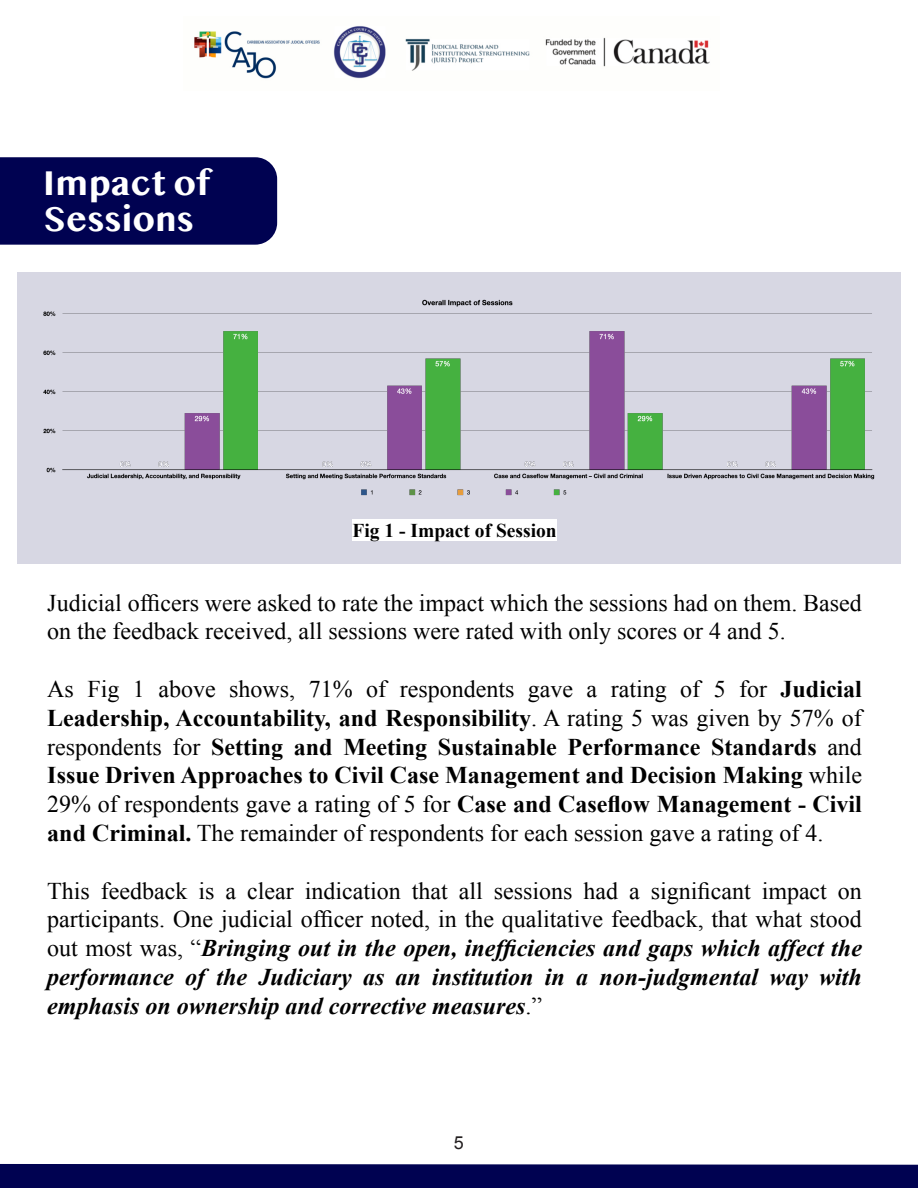
<style>
.page{position:relative;width:918px;height:1188px;background:#fff}
.page>*{position:absolute;margin:0;border:0;box-sizing:border-box;transform-origin:0 0}
.t1{font:700 36px/36px "Gurmukhi MN";color:#fff}
.t2{font:700 24px/28.8px "Times New Roman";color:#000;text-align:justify}
.t3{font:italic 700 24px/28.8px "Times New Roman";color:#000;text-align:justify}
.t4{font:24px/28.8px "Times New Roman";color:#000}
.t5{font:700 19.5px "Times New Roman";color:#000}
.t6{font:18px "Arial";color:#231f20}
.s1{font-weight:400}
.s2{font-weight:400;font-style:normal}
</style>
<div class="page">
<div style="left:17px;top:272px;width:883px;height:292px;background:#d7d7e3"></div>
<div style="left:0;top:1164px;width:918px;height:24px;background:#000251"></div>
<div style="left:0;top:157px;width:277px;height:88px;background:#000251"></div>
<img style="left:194px;top:26px;width:516px;height:53px">
<div style="left:353px;top:520px;width:204px;height:21px;background:#fff"></div>
<img style="left:43px;top:299px;width:832px;height:197px">
<h1 class="t1" style="left:43px;top:164px;width:168px">Impact of<br>Sessions</h1>
<p class="t5" style="left:353px;top:524px;width:206px">Fig 1 - Impact of Session</p>
<p class="t4" style="left:47px;top:591px;width:816px">Judicial officers were asked to rate the impact which the sessions had on them. Based on the feedback received, all sessions were rated with only scores or 4 and 5.</p>
<p class="t2" style="left:47px;top:677px;width:816px"><span class="s1">As Fig 1 above shows, 71% of respondents gave a rating of 5 for</span> Judicial Leadership, Accountability, and Responsibility<span class="s1">. A rating 5 was given by 57% of respondents for</span> Setting and Meeting Sustainable Performance Standards <span class="s1">and </span>Issue Driven Approaches to Civil Case Management and Decision Making <span class="s1">while 29% of respondents gave a rating of 5 for</span> Case and Caseflow Management - Civil and Criminal. <span class="s1">The remainder of respondents for each session gave a rating of 4.</span></p>
<p class="t3" style="left:47px;top:879px;width:816px"><span class="s2">This feedback is a clear indication that all sessions had a significant impact on participants. One judicial officer noted, in the qualitative feedback, that what stood out most was, “</span>Bringing out in the open, inefficiencies and gaps which affect the performance of the Judiciary as an institution in a non-judgmental way with emphasis on ownership and corrective measures<span class="s2">.”</span></p>
<p class="t6" style="left:454px;top:1135px;width:12px">5</p>
</div>
